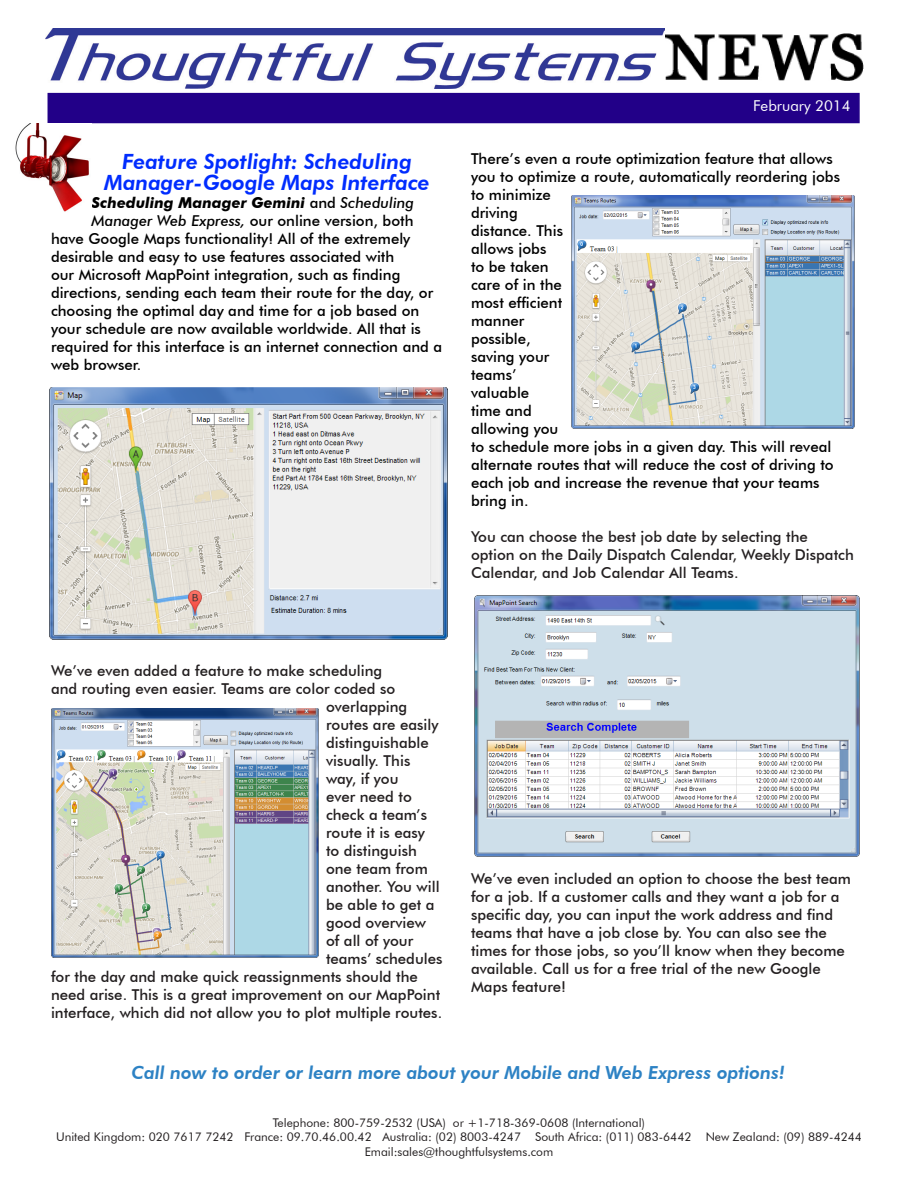
<style>
.page{position:relative;width:918px;height:1188px;background:#fff}
.page>*{position:absolute;margin:0;border:0;box-sizing:border-box;transform-origin:0 0}
.Main{font:italic 800 21px/21px "Futura BT";color:#002cfe;text-align:center}
.t1{font:italic 800 18px "Futura BT";color:#2d82c4}
.Main-2{font:500 15px/18px "Futura BT";color:#231f20}
.Main-3{font:500 15px/18px "Futura BT";color:#000}
.Main-4{font:italic 700 15px "Futura BT";color:#000}
.main{font:15px "Futura BT";color:#fff}
.MainParaSpace{font:12px "Futura BT";color:#231f20}
.s1{font-weight:500;font-style:normal}
.s2{font-weight:500}
.s3{font-style:italic}
</style>
<div class="page">
<img style="left:666px;top:33px;width:198px;height:48px">
<img style="left:45px;top:28px;width:619px;height:61px">
<div style="left:48px;top:93px;width:812px;height:30px;background:#208"></div>
<img style="left:15px;top:123px;width:74px;height:89px">
<img style="left:50px;top:387px;width:397px;height:253px">
<img style="left:572px;top:195px;width:283px;height:234px">
<img style="left:51px;top:708px;width:268px;height:249px">
<img style="left:474px;top:596px;width:386px;height:260px">
<p class="Main" style="left:104px;top:151px;width:327px">Feature Spotlight: Scheduling<br>Manager-Google Maps Interface</p>
<p class="Main-4" style="left:91px;top:194px;width:324px">Scheduling Manager Gemini <span class="s1">and</span> <span class="s2">Scheduling</span></p>
<p class="Main-3" style="left:91px;top:212px;width:324px"><span class="s3">Manager Web Express,</span> our online version, both</p>
<p class="Main-3" style="left:51px;top:230px;width:361px">have Google Maps functionality! All of the extremely</p>
<p class="Main-3" style="left:51px;top:248px;width:345px">desirable and easy to use features associated with</p>
<p class="Main-3" style="left:51px;top:266px;width:351px">our Microsoft MapPoint integration, such as finding</p>
<p class="Main-3" style="left:51px;top:284px;width:384px">directions, sending each team their route for the day, or</p>
<p class="Main-3" style="left:51px;top:302px;width:370px">choosing the optimal day and time for a job based on</p>
<p class="Main-3" style="left:51px;top:320px;width:372px">your schedule are now available worldwide. All that is</p>
<p class="Main-3" style="left:51px;top:338px;width:393px">required for this interface is an internet connection and a</p>
<p class="Main-3" style="left:51px;top:356px;width:92px">web browser.</p>
<p class="main" style="left:753px;top:96px;width:99px">February 2014</p>
<p class="Main-3" style="left:471px;top:150px;width:371px">There’s even a route optimization feature that allows you to optimize a route, automatically reordering jobs to minimize<br>driving<br>distance. This<br>allows jobs<br>to be taken<br>care of in the<br>most efficient<br>manner<br>possible,<br>saving your<br>teams’<br>valuable<br>time and<br>allowing you<br>to schedule more jobs in a given day. This will reveal alternate routes that will reduce the cost of driving to each job and increase the revenue that your teams bring in.</p>
<p class="Main-2" style="left:471px;top:528px;width:384px">You can choose the best job date by selecting the option on the Daily Dispatch Calendar, Weekly Dispatch<br>Calendar, and Job Calendar All Teams.</p>
<p class="Main-2" style="left:51px;top:662px;width:333px">We’ve even added a feature to make scheduling</p>
<p class="Main-2" style="left:51px;top:680px;width:346px">and routing even easier. Teams are color coded so</p>
<p class="Main-2" style="left:326px;top:698px;width:83px">overlapping</p>
<p class="Main-2" style="left:326px;top:716px;width:114px">routes are easily</p>
<p class="Main-2" style="left:326px;top:734px;width:104px">distinguishable</p>
<p class="Main-2" style="left:326px;top:752px;width:86px">visually. This</p>
<p class="Main-2" style="left:326px;top:770px;width:74px">way, if you</p>
<p class="Main-2" style="left:326px;top:788px;width:87px">ever need to</p>
<p class="Main-2" style="left:326px;top:806px;width:103px">check a team’s</p>
<p class="Main-2" style="left:326px;top:824px;width:100px">route it is easy</p>
<p class="Main-2" style="left:326px;top:842px;width:92px">to distinguish</p>
<p class="Main-2" style="left:326px;top:860px;width:103px">one team from</p>
<p class="Main-2" style="left:326px;top:878px;width:115px">another. You will</p>
<p class="Main-2" style="left:326px;top:896px;width:110px">be able to get a</p>
<p class="Main-2" style="left:326px;top:914px;width:101px">good overview</p>
<p class="Main-2" style="left:326px;top:932px;width:89px">of all of your</p>
<p class="Main-2" style="left:326px;top:950px;width:118px">teams’ schedules</p>
<p class="Main-2" style="left:51px;top:968px;width:368px">for the day and make quick reassignments should the</p>
<p class="Main-2" style="left:51px;top:986px;width:391px">need arise. This is a great improvement on our MapPoint</p>
<p class="Main-2" style="left:51px;top:1004px;width:393px">interface, which did not allow you to plot multiple routes.</p>
<p class="Main-2" style="left:471px;top:870px;width:382px">We’ve even included an option to choose the best team for a job. If a customer calls and they want a job for a specific day, you can input the work address and find teams that have a job close by. You can also see the times for those jobs, so you’ll know when they become available. Call us for a free trial of the new Google Maps feature!</p>
<p class="t1" style="left:131px;top:1061px;width:655px">Call now to order or learn more about your Mobile and Web Express options!</p>
<p class="MainParaSpace" style="left:273px;top:1115px;width:374px">Telephone: 800-759-2532 (USA) or +1-718-369-0608 (International)</p>
<p class="MainParaSpace" style="left:56px;top:1130px;width:807px">United Kingdom: 020 7617 7242 France: 09.70.46.00.42 Australia: (02) 8003-4247 South Africa: (011) 083-6442 New Zealand: (09) 889-4244</p>
<p class="MainParaSpace" style="left:365px;top:1144px;width:190px">Email:sales@thoughtfulsystems.com</p>
</div>
